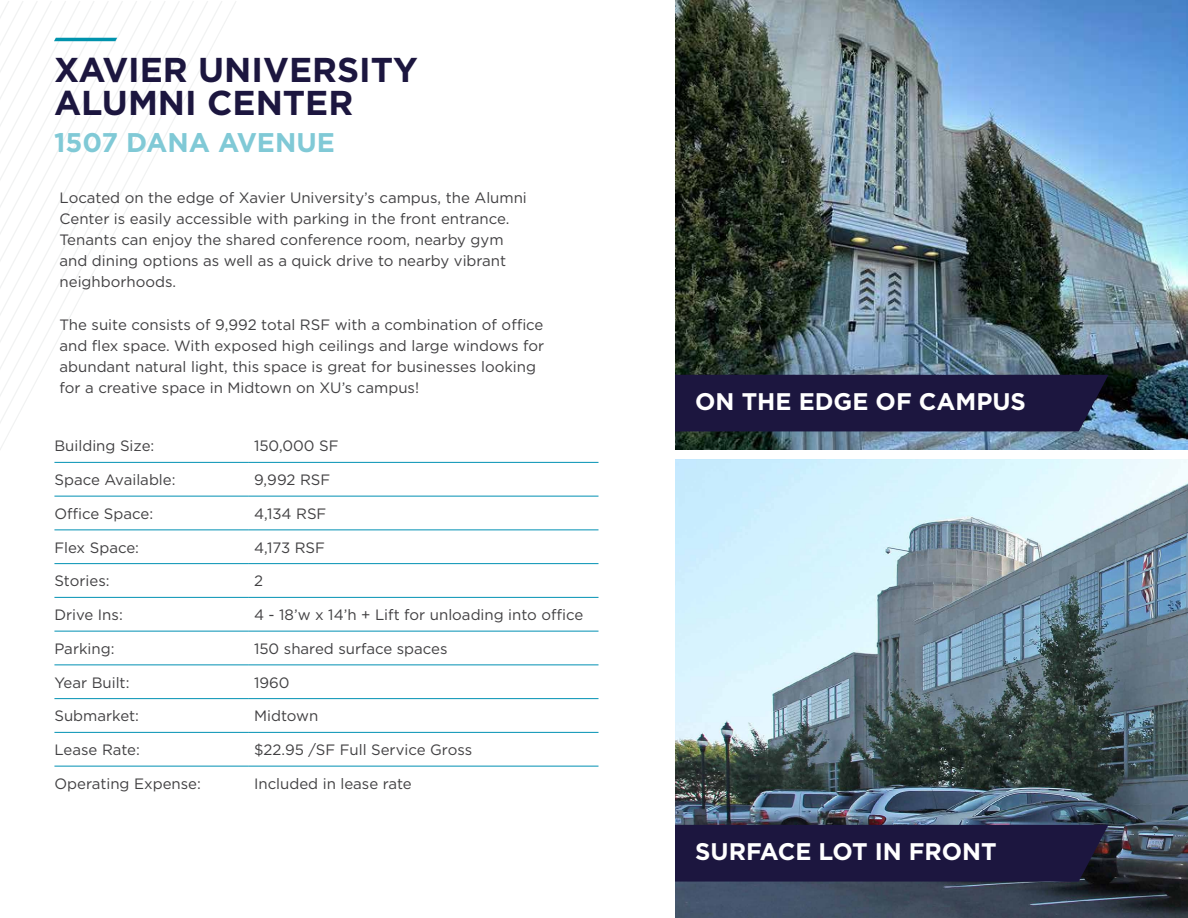
<style>
.page{position:relative;width:1188px;height:918px;background:#fff}
.page>*{position:absolute;margin:0;border:0;box-sizing:border-box;transform-origin:0 0}
.t1{font:700 34.5px/33px "Gotham";color:#1c163f}
.t2{font:700 27px "Gotham";color:#80c9d6}
.t3{font:700 24px "Gotham";color:#fff}
.t4{font:15px/21.1px "Gotham";color:#414042}
</style>
<div class="page">
<svg style="left:0;top:1px;width:237px;height:765px"></svg>
<img style="left:675px;top:0;width:513px;height:449px">
<img style="left:675px;top:459px;width:513px;height:459px">
<hr style="left:54px;top:462px;width:194px;height:1px;background:#0091b3">
<hr style="left:248px;top:462px;width:350px;height:1px;background:#0091b3">
<hr style="left:54px;top:496px;width:194px;height:1px;background:#0091b3">
<hr style="left:248px;top:496px;width:350px;height:1px;background:#0091b3">
<hr style="left:54px;top:530px;width:194px;height:1px;background:#0091b3">
<hr style="left:248px;top:530px;width:350px;height:1px;background:#0091b3">
<hr style="left:54px;top:563px;width:194px;height:1px;background:#0091b3">
<hr style="left:248px;top:563px;width:350px;height:1px;background:#0091b3">
<hr style="left:54px;top:597px;width:194px;height:1px;background:#0091b3">
<hr style="left:248px;top:597px;width:350px;height:1px;background:#0091b3">
<hr style="left:54px;top:631px;width:194px;height:1px;background:#0091b3">
<hr style="left:248px;top:631px;width:350px;height:1px;background:#0091b3">
<hr style="left:54px;top:664px;width:194px;height:1px;background:#0091b3">
<hr style="left:248px;top:664px;width:350px;height:1px;background:#0091b3">
<hr style="left:54px;top:698px;width:194px;height:1px;background:#0091b3">
<hr style="left:248px;top:698px;width:350px;height:1px;background:#0091b3">
<hr style="left:54px;top:732px;width:194px;height:1px;background:#0091b3">
<hr style="left:248px;top:732px;width:350px;height:1px;background:#0091b3">
<hr style="left:54px;top:766px;width:194px;height:1px;background:#0091b3">
<hr style="left:248px;top:766px;width:350px;height:1px;background:#0091b3">
<svg style="left:54px;top:38px;width:63px;height:3px"></svg>
<div style="left:675px;top:375px;width:434px;height:56px;background:#1c163f"></div>
<div style="left:675px;top:825px;width:434px;height:57px;background:#1c163f"></div>
<h1 class="t1" style="left:54px;top:53px;width:365px">XAVIER UNIVERSITY<br>ALUMNI CENTER</h1>
<h2 class="t2" style="left:54px;top:124px;width:282px">1507 DANA AVENUE</h2>
<p class="t4" style="left:60px;top:187px;width:469px">Located on the edge of Xavier University’s campus, the Alumni Center is easily accessible with parking in the front entrance.<br>Tenants can enjoy the shared conference room, nearby gym and dining options as well as a quick drive to nearby vibrant neighborhoods.</p>
<p class="t4" style="left:60px;top:314px;width:486px">The suite consists of 9,992 total RSF with a combination of office and flex space. With exposed high ceilings and large windows for abundant natural light, this space is great for businesses looking for a creative space in Midtown on XU’s campus!</p>
<p class="t4" style="left:54px;top:435px;width:101px">Building Size:</p>
<p class="t4" style="left:254px;top:435px;width:86px">150,000 SF</p>
<p class="t4" style="left:54px;top:469px;width:123px">Space Available:</p>
<p class="t4" style="left:254px;top:469px;width:78px">9,992 RSF</p>
<p class="t4" style="left:54px;top:503px;width:100px">Office Space:</p>
<p class="t4" style="left:254px;top:503px;width:74px">4,134 RSF</p>
<p class="t4" style="left:54px;top:537px;width:86px">Flex Space:</p>
<p class="t4" style="left:254px;top:537px;width:72px">4,173 RSF</p>
<p class="t4" style="left:54px;top:570px;width:57px">Stories:</p>
<p class="t4" style="left:254px;top:570px;width:10px">2</p>
<p class="t4" style="left:54px;top:604px;width:70px">Drive Ins:</p>
<p class="t4" style="left:254px;top:604px;width:331px">4 - 18’w x 14’h + Lift for unloading into office</p>
<p class="t4" style="left:54px;top:638px;width:62px">Parking:</p>
<p class="t4" style="left:254px;top:638px;width:195px">150 shared surface spaces</p>
<p class="t4" style="left:54px;top:672px;width:77px">Year Built:</p>
<p class="t4" style="left:254px;top:672px;width:37px">1960</p>
<p class="t4" style="left:54px;top:705px;width:86px">Submarket:</p>
<p class="t4" style="left:254px;top:705px;width:66px">Midtown</p>
<p class="t4" style="left:54px;top:739px;width:87px">Lease Rate:</p>
<p class="t4" style="left:254px;top:739px;width:220px">$22.95 /SF Full Service Gross</p>
<p class="t4" style="left:54px;top:773px;width:148px">Operating Expense:</p>
<p class="t4" style="left:254px;top:773px;width:159px">Included in lease rate</p>
<h3 class="t3" style="left:695px;top:386px;width:332px">ON THE EDGE OF CAMPUS</h3>
<h3 class="t3" style="left:695px;top:836px;width:303px">SURFACE LOT IN FRONT</h3>
</div>
